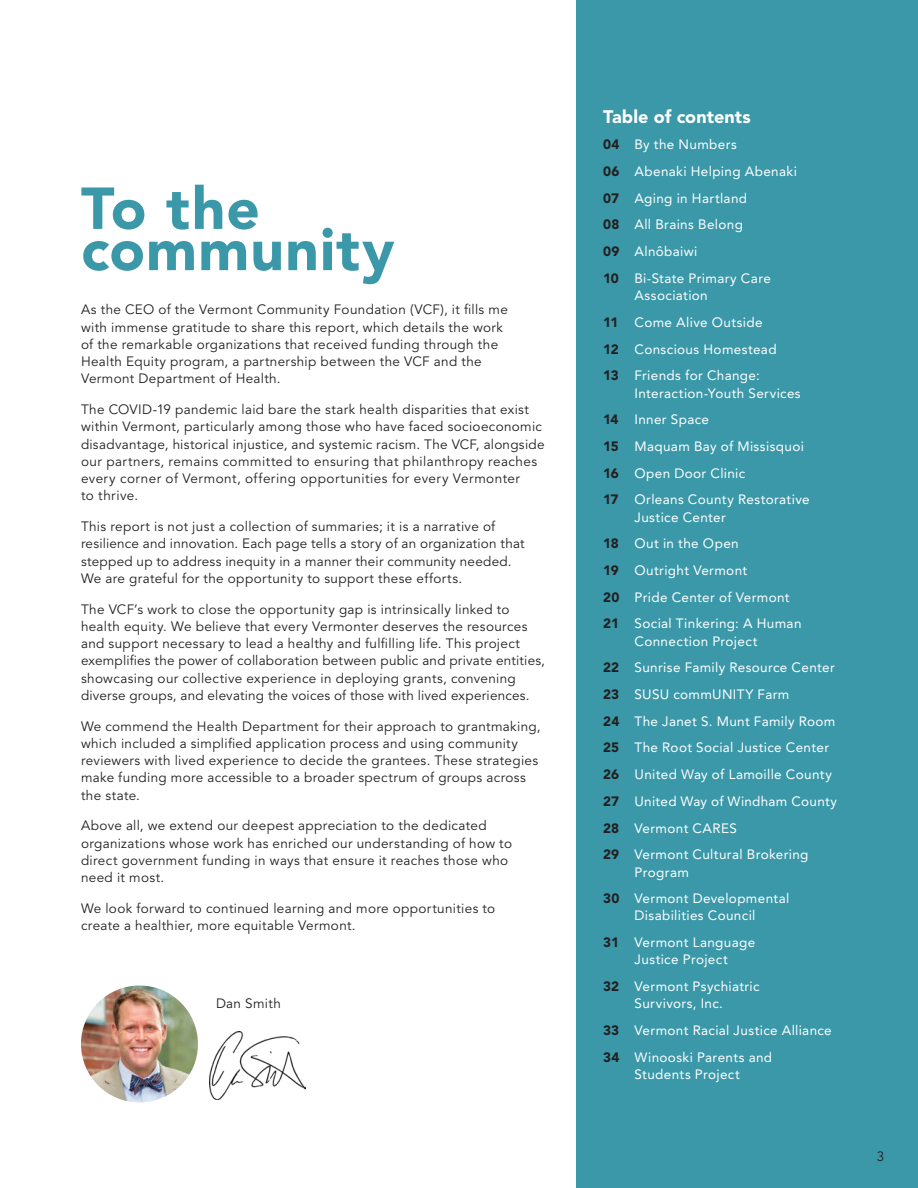
<style>
.page{position:relative;width:918px;height:1188px;background:#fff}
.page>*{position:absolute;margin:0;border:0;box-sizing:border-box;transform-origin:0 0}
.t1{font:900 58.5px/41.2px "Avenir LT Std";letter-spacing:.02em;color:#3a98a9}
.t2{font:900 18px "Avenir LT Std";letter-spacing:.005em;color:#fff}
.t3{font:13.5px/17.2px "Avenir LT Std";letter-spacing:.025em;color:#231f20}
.t4{font:13.5px/26.7px "Avenir LT Std";letter-spacing:.025em;color:#fff}
.s1{font-weight:900;color:#231f20}
</style>
<div class="page">
<img style="left:81px;top:986px;width:117px;height:116px;border-radius:58px">
<div style="left:576px;top:0;width:342px;height:1188px;background:#3a98a9"></div>
<img style="left:210px;top:1032px;width:96px;height:67px">
<h1 class="t1" style="left:81px;top:188px;width:315px">To the community</h1>
<p class="t3" style="left:81px;top:302px;width:428px">As the CEO of the Vermont Community Foundation (VCF), it fills me with immense gratitude to share this report, which details the work of the remarkable organizations that received funding through the Health Equity program, a partnership between the VCF and the Vermont Department of Health.</p>
<p class="t3" style="left:81px;top:401px;width:465px">The COVID-19 pandemic laid bare the stark health disparities that exist within Vermont, particularly among those who have faced socioeconomic disadvantage, historical injustice, and systemic racism. The VCF, alongside our partners, remains committed to ensuring that philanthropy reaches every corner of Vermont, offering opportunities for every Vermonter<br>to thrive.</p>
<p class="t3" style="left:81px;top:518px;width:445px">This report is not just a collection of summaries; it is a narrative of resilience and innovation. Each page tells a story of an organization that stepped up to address inequity in a manner their community needed.<br>We are grateful for the opportunity to support these efforts.</p>
<p class="t3" style="left:81px;top:601px;width:466px">The VCF’s work to close the opportunity gap is intrinsically linked to health equity. We believe that every Vermonter deserves the resources and support necessary to lead a healthy and fulfilling life. This project exemplifies the power of collaboration between public and private entities, showcasing our collective experience in deploying grants, convening diverse groups, and elevating the voices of those with lived experiences.</p>
<p class="t3" style="left:81px;top:718px;width:461px">We commend the Health Department for their approach to grantmaking, which included a simplified application process and using community reviewers with lived experience to decide the grantees. These strategies make funding more accessible to a broader spectrum of groups across the state.</p>
<p class="t3" style="left:81px;top:818px;width:433px">Above all, we extend our deepest appreciation to the dedicated organizations whose work has enriched our understanding of how to direct government funding in ways that ensure it reaches those who need it most.</p>
<p class="t3" style="left:81px;top:900px;width:416px">We look forward to continued learning and more opportunities to create a healthier, more equitable Vermont.</p>
<p class="t3" style="left:216px;top:995px;width:66px">Dan Smith</p>
<h2 class="t2" style="left:603px;top:106px;width:149px">Table of contents</h2>
<p class="t4" style="left:603px;top:131px;width:195px"><span class="s1">04</span> By the Numbers<br><span class="s1">06</span> Abenaki Helping Abenaki<br><span class="s1">07</span> Aging in Hartland<br><span class="s1">08</span> All Brains Belong<br><span class="s1">09</span> Alnôbaiwi<br><span class="s1">10</span> Bi-State Primary Care</p>
<p class="t4" style="left:603px;top:282px;width:175px;text-indent:31px">Association<br><span class="s1">11</span> Come Alive Outside<br><span class="s1">12</span> Conscious Homestead<br><span class="s1">13</span> Friends for Change:</p>
<p class="t4" style="left:603px;top:380px;width:208px;text-indent:31px">Interaction-Youth Services<br><span class="s1">14</span> Inner Space<br><span class="s1">15</span> Maquam Bay of Missisquoi<br><span class="s1">16</span> Open Door Clinic<br><span class="s1">17</span> Orleans County Restorative</p>
<p class="t4" style="left:603px;top:504px;width:200px;text-indent:31px">Justice Center<br><span class="s1">18</span> Out in the Open<br><span class="s1">19</span> Outright Vermont<br><span class="s1">20</span> Pride Center of Vermont<br><span class="s1">21</span> Social Tinkering: A Human</p>
<p class="t4" style="left:603px;top:628px;width:236px;text-indent:32px">Connection Project<br><span class="s1">22</span> Sunrise Family Resource Center<br><span class="s1">23</span> SUSU commUNITY Farm<br><span class="s1">24</span> The Janet S. Munt Family Room<br><span class="s1">25</span> The Root Social Justice Center<br><span class="s1">26</span> United Way of Lamoille County<br><span class="s1">27</span> United Way of Windham County<br><span class="s1">28</span> Vermont CARES<br><span class="s1">29</span> Vermont Cultural Brokering</p>
<p class="t4" style="left:603px;top:859px;width:188px;text-indent:31px">Program<br><span class="s1">30</span> Vermont Developmental</p>
<p class="t4" style="left:603px;top:903px;width:154px;text-align:right">Disabilities Council<br><span class="s1">31</span> Vermont Language</p>
<p class="t4" style="left:603px;top:947px;width:158px;text-align:center">Justice Project<br><span class="s1">32</span> Vermont Psychiatric</p>
<p class="t4" style="left:603px;top:990px;width:230px;text-indent:31px">Survivors, Inc.<br><span class="s1">33</span> Vermont Racial Justice Alliance<br><span class="s1">34</span> Winooski Parents and</p>
<p class="t4" style="left:635px;top:1061px;width:107px">Students Project</p>
<p class="t3" style="left:877px;top:1148px;width:9px">3</p>
</div>
